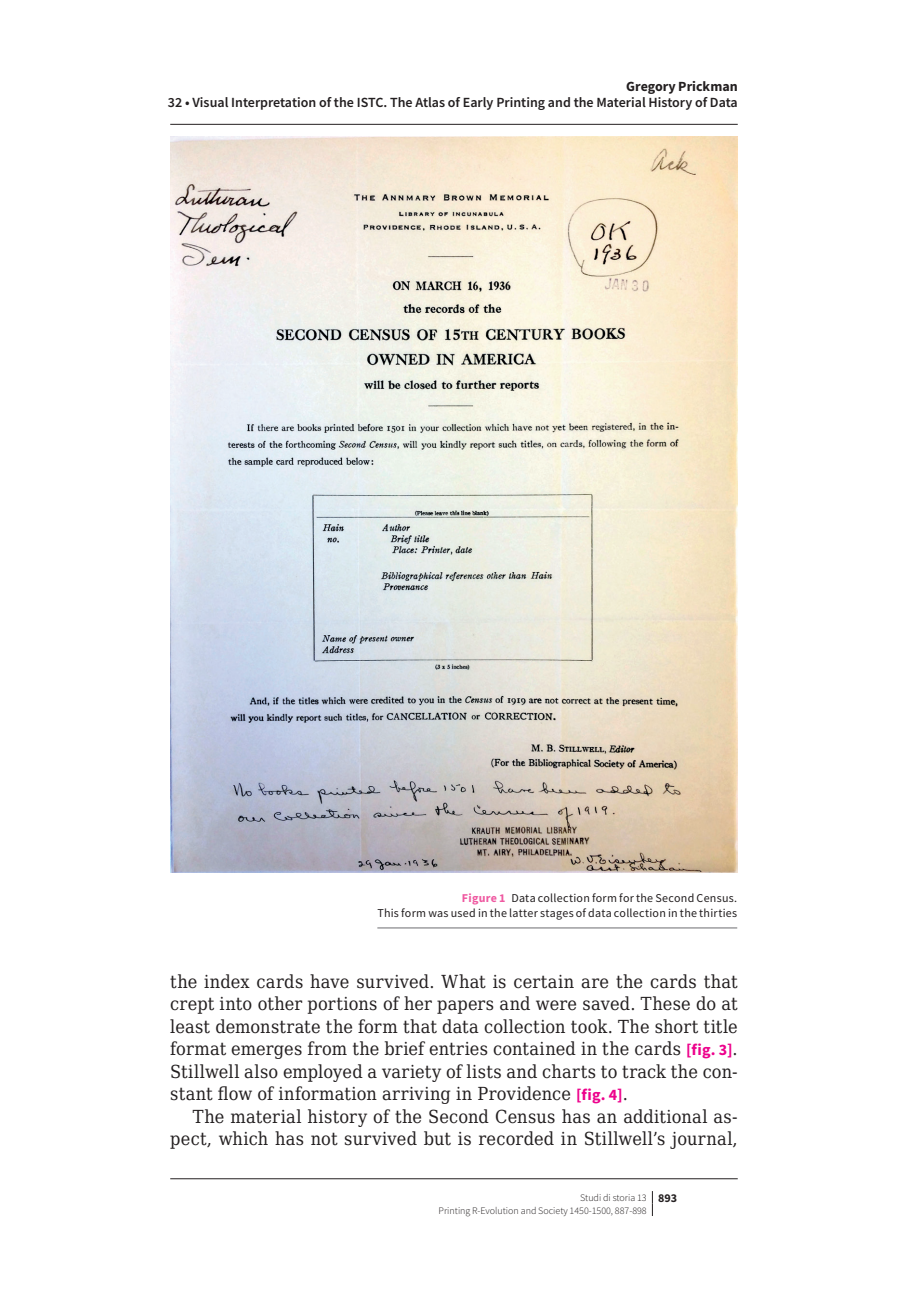
<style>
.page{position:relative;width:908px;height:1304px;background:#fff}
.page>*{position:absolute;margin:0;border:0;box-sizing:border-box;transform-origin:0 0}
.t1{font:18px/22.4px "DejaVu Serif Condensed";letter-spacing:.015em;color:#231f20;text-align:justify}
.t2{font:600 14px "Source Sans Pro";color:#231f20}
.t3{font:700 14px "Source Sans Pro";color:#231f20}
.t4{font:12px/15px "Source Sans Pro";letter-spacing:.02em;color:#231f20;text-align:right}
.t5{font:300 10px/12.4px "Source Sans Pro";color:#231f20}
.s1{font-weight:700;color:#ef59a1}
.s2{font-family:"Source Sans Pro";font-weight:700;font-size:16px;color:#ed028c}
.s3{font-weight:700;font-size:12px}
</style>
<div class="page">
<svg style="left:651px;top:1191px;width:1px;height:25px"></svg>
<img style="left:171px;top:137px;width:566px;height:736px">
<hr style="left:377px;top:928px;width:360px;height:1px;background:#6c6d70">
<hr style="left:170px;top:124px;width:567px;height:1px;background:#231f20">
<hr style="left:170px;top:1178px;width:567px;height:1px;background:#231f20">
<p class="t3" style="left:626px;top:77px;width:113px">Gregory Prickman</p>
<p class="t2" style="left:168px;top:94px;width:571px">32 • Visual Interpretation of the ISTC. The Atlas of Early Printing and the Material History of Data</p>
<p class="t4" style="left:377px;top:890px;width:361px"><span class="s1">Figure 1</span> Data collection form for the Second Census.<br>This form was used in the latter stages of data collection in the thirties</p>
<p class="t1" style="left:170px;top:970px;width:568px">the index cards have survived. What is certain are the cards that crept into other portions of her papers and were saved. These do at least demonstrate the form that data collection took. The short title format emerges from the brief entries contained in the cards <span class="s2">[fig. 3]</span>.<br>Stillwell also employed a variety of lists and charts to track the con&shy;stant flow of information arriving in Providence <span class="s2">[fig. 4]</span>.</p>
<p class="t1" style="left:170px;top:1105px;width:568px;text-align:right">The material history of the Second Census has an additional as&shy;pect, which has not survived but is recorded in Stillwell’s journal,</p>
<p class="t5" style="left:438px;top:1191px;width:240px;text-indent:141px">Studi di storia 13 <span class="s3">893<br></span>Printing R-Evolution and Society 1450-1500, 887-898</p>
</div>
